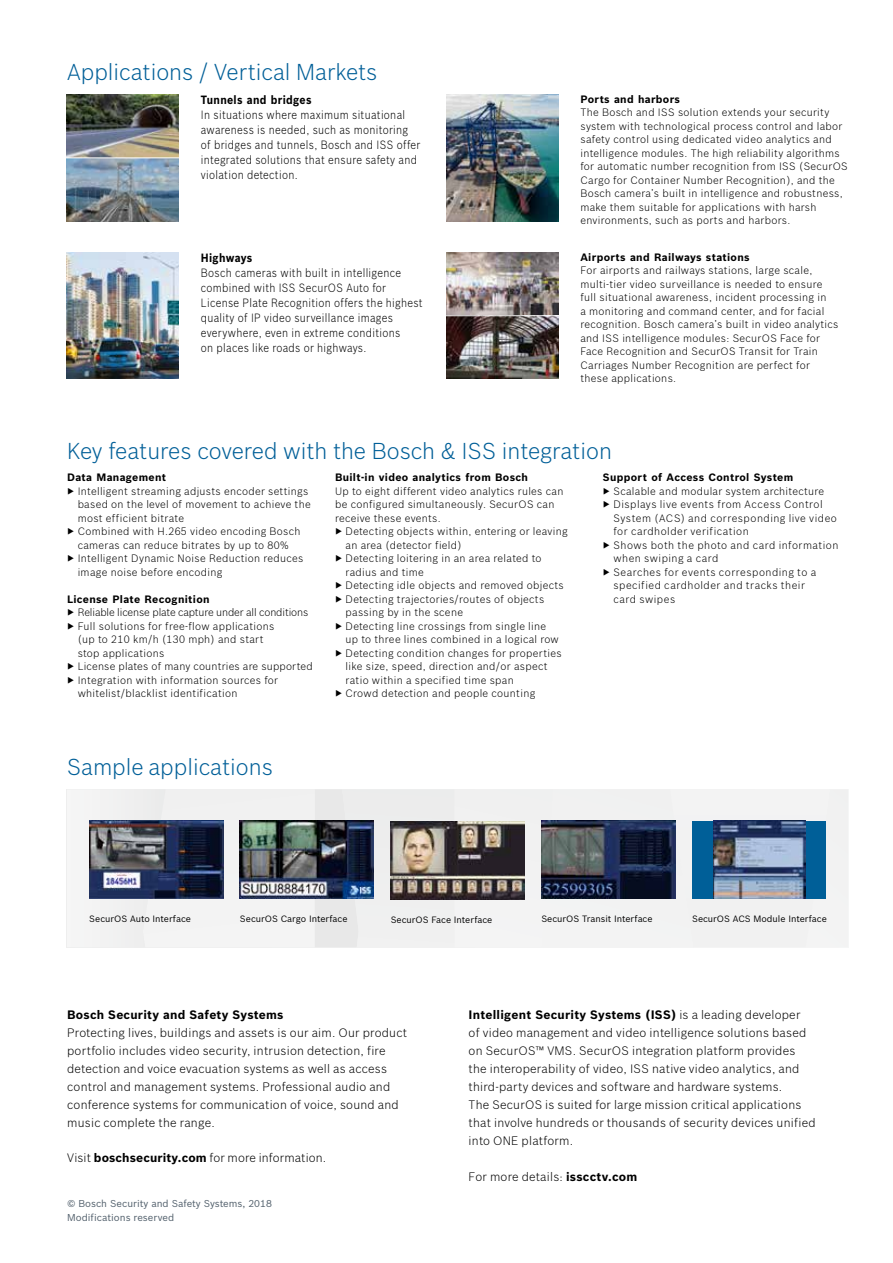
<style>
.page{position:relative;width:893px;height:1263px;background:#fff}
.page>*{position:absolute;margin:0;border:0;box-sizing:border-box;transform-origin:0 0}
.t1{font:300 22.5px "Bosch Sans";color:#005f98}
.t2{font:300 12px/18px "Bosch Sans";letter-spacing:.02em;color:#000}
.t3{font:700 12px "Bosch Sans";letter-spacing:.02em;color:#000}
.t4{font:300 11.7px/15.1px "Bosch Sans";letter-spacing:.03em;color:#000;scale:.9 1}
.t5{font:700 11.7px "Bosch Sans";letter-spacing:.03em;color:#000;scale:.9 1}
.t6{font:300 10.5px/13.5px "Bosch Sans";letter-spacing:.03em;color:#000}
.t7{font:700 10.5px "Bosch Sans";letter-spacing:.03em;color:#000}
.t8{font:300 10.5px "Bosch Sans";letter-spacing:-.01em;color:#000}
.t9{font:9.75px/13.6px "Bosch Sans";color:#515f6b}
.t10{font:9px "Bosch Sans";color:#000}
.s1{font-family:"Bosch Sans Cond";font-weight:400}
.s2{font-weight:700}
</style>
<div class="page">
<img style="left:67px;top:95px;width:112px;height:126px">
<div style="left:67px;top:789px;width:781px;height:158px;background:#f1f1f1"></div>
<img style="left:89px;top:821px;width:134px;height:77px">
<img style="left:391px;top:822px;width:134px;height:77px">
<img style="left:240px;top:821px;width:134px;height:77px">
<img style="left:541px;top:821px;width:134px;height:77px">
<div style="left:692px;top:821px;width:134px;height:77px;background:#005f98"></div>
<img style="left:713px;top:821px;width:92px;height:77px">
<img style="left:446px;top:95px;width:112px;height:126px">
<img style="left:67px;top:253px;width:112px;height:126px">
<img style="left:446px;top:253px;width:112px;height:126px">
<hr style="left:58px;top:157px;width:127px;height:1px;background:#fff">
<hr style="left:445px;top:315px;width:115px;height:1px;background:#fff">
<h1 class="t1" style="left:67px;top:56px;width:312px">Applications / Vertical Markets</h1>
<p class="t5" style="left:201px;top:90px;width:124px">Tunnels and bridges</p>
<p class="t4" style="left:201px;top:106px;width:245px">In situations where maximum situational awareness is needed, such as monitoring of bridges and tunnels, Bosch and ISS offer integrated solutions that ensure safety and violation detection.</p>
<p class="t5" style="left:201px;top:249px;width:59px">Highways</p>
<p class="t4" style="left:201px;top:264px;width:248px">Bosch cameras with built in intelligence combined with ISS SecurOS Auto for License Plate Recognition offers the highest quality of IP video surveillance images everywhere, even in extreme conditions<br>on places like roads or highways.</p>
<p class="t7" style="left:580px;top:91px;width:101px">Ports and harbors</p>
<p class="t6" style="left:580px;top:105px;width:269px">The Bosch and ISS solution extends your security system with technological process control and labor safety control using dedicated video analytics and intelligence modules. The high reliability algorithms for automatic number recognition from ISS (SecurOS Cargo for Container Number Recognition), and the Bosch camera’s built in intelligence and robustness, make them suitable for applications with harsh environments, such as ports and harbors.</p>
<p class="t7" style="left:580px;top:249px;width:171px">Airports and Railways stations</p>
<p class="t6" style="left:580px;top:263px;width:260px">For airports and railways stations, large scale, multi-tier video surveillance is needed to ensure full situational awareness, incident processing in<br>a monitoring and command center, and for facial recognition. Bosch camera’s built in video analytics and ISS intelligence modules: SecurOS Face for Face Recognition and SecurOS Transit for Train Carriages Number Recognition are perfect for these applications.</p>
<h1 class="t1" style="left:67px;top:435px;width:546px">Key features covered with the Bosch &amp; ISS integration</h1>
<p class="t7" style="left:67px;top:470px;width:100px">Data Management</p>
<p class="t6" style="left:67px;top:484px;width:243px">▶ Intelligent streaming adjusts encoder settings</p>
<p class="t6" style="left:78px;top:497px;width:234px">based on the level of movement to achieve the</p>
<p class="t6" style="left:78px;top:511px;width:108px">most efficient bitrate</p>
<p class="t6" style="left:67px;top:524px;width:235px">▶ Combined with H.265 video encoding Bosch</p>
<p class="t6" style="left:78px;top:538px;width:212px">cameras can reduce bitrates by up to 80%</p>
<p class="t6" style="left:67px;top:551px;width:238px">▶ Intelligent Dynamic Noise Reduction reduces</p>
<p class="t6" style="left:78px;top:565px;width:146px">image noise before encoding</p>
<p class="t7" style="left:67px;top:591px;width:144px">License Plate Recognition</p>
<p class="t8" style="left:67px;top:605px;width:243px"><span class="s1">▶</span> Reliable license plate capture under all conditions</p>
<p class="t6" style="left:67px;top:619px;width:209px"><span class="s1">▶</span> Full solutions for free-flow applications</p>
<p class="t6" style="left:78px;top:632px;width:187px">(up to 210 km/h (130 mph) and start</p>
<p class="t6" style="left:78px;top:646px;width:88px">stop applications</p>
<p class="t6" style="left:67px;top:659px;width:247px"><span class="s1">▶</span> License plates of many countries are supported</p>
<p class="t6" style="left:67px;top:673px;width:212px"><span class="s1">▶</span> Integration with information sources for</p>
<p class="t6" style="left:78px;top:686px;width:161px">whitelist/blacklist identification</p>
<h1 class="t1" style="left:67px;top:751px;width:207px">Sample applications</h1>
<p class="t7" style="left:335px;top:470px;width:194px">Built-in video analytics from Bosch</p>
<p class="t6" style="left:335px;top:484px;width:230px">Up to eight different video analytics rules can</p>
<p class="t6" style="left:335px;top:497px;width:221px">be configured simultaneously. SecurOS can</p>
<p class="t6" style="left:335px;top:511px;width:107px">receive these events.</p>
<p class="t6" style="left:335px;top:524px;width:234px"><span class="s1">▶</span> Detecting objects within, entering or leaving</p>
<p class="t6" style="left:346px;top:538px;width:118px">an area (detector field)</p>
<p class="t6" style="left:335px;top:551px;width:208px"><span class="s1">▶</span> Detecting loitering in an area related to</p>
<p class="t6" style="left:346px;top:565px;width:80px">radius and time</p>
<p class="t6" style="left:335px;top:578px;width:230px"><span class="s1">▶</span> Detecting idle objects and removed objects</p>
<p class="t6" style="left:335px;top:592px;width:211px"><span class="s1">▶</span> Detecting trajectories/routes of objects</p>
<p class="t6" style="left:346px;top:605px;width:119px">passing by in the scene</p>
<p class="t6" style="left:335px;top:619px;width:213px"><span class="s1">▶</span> Detecting line crossings from single line</p>
<p class="t6" style="left:346px;top:632px;width:215px">up to three lines combined in a logical row</p>
<p class="t6" style="left:335px;top:646px;width:228px"><span class="s1">▶</span> Detecting condition changes for properties</p>
<p class="t6" style="left:346px;top:659px;width:203px">like size, speed, direction and/or aspect</p>
<p class="t6" style="left:346px;top:673px;width:170px">ratio within a specified time span</p>
<p class="t6" style="left:335px;top:686px;width:202px"><span class="s1">▶</span> Crowd detection and people counting</p>
<p class="t7" style="left:603px;top:470px;width:192px">Support of Access Control System</p>
<p class="t6" style="left:603px;top:484px;width:223px"><span class="s1">▶</span> Scalable and modular system architecture</p>
<p class="t6" style="left:603px;top:497px;width:221px"><span class="s1">▶</span> Displays live events from Access Control</p>
<p class="t6" style="left:613px;top:511px;width:225px">System (ACS) and corresponding live video</p>
<p class="t6" style="left:613px;top:524px;width:137px">for cardholder verification</p>
<p class="t6" style="left:603px;top:538px;width:237px"><span class="s1">▶</span> Shows both the photo and card information</p>
<p class="t6" style="left:613px;top:551px;width:106px">when swiping a card</p>
<p class="t6" style="left:603px;top:565px;width:215px"><span class="s1">▶</span> Searches for events corresponding to a</p>
<p class="t6" style="left:613px;top:578px;width:193px">specified cardholder and tracks their</p>
<p class="t6" style="left:613px;top:592px;width:63px">card swipes</p>
<p class="t10" style="left:89px;top:912px;width:103px">SecurOS Auto Interface</p>
<p class="t10" style="left:240px;top:912px;width:109px">SecurOS Cargo Interface</p>
<p class="t10" style="left:391px;top:913px;width:103px">SecurOS Face Interface</p>
<p class="t10" style="left:541px;top:912px;width:113px">SecurOS Transit Interface</p>
<p class="t10" style="left:692px;top:912px;width:136px">SecurOS ACS Module Interface</p>
<p class="t3" style="left:67px;top:1006px;width:218px">Bosch Security and Safety Systems</p>
<p class="t2" style="left:67px;top:1023px;width:341px">Protecting lives, buildings and assets is our aim. Our product portfolio includes video security, intrusion detection, fire detection and voice evacuation systems as well as access control and management systems. Professional audio and conference systems for communication of voice, sound and music complete the range.</p>
<p class="t2" style="left:67px;top:1148px;width:261px">Visit <span class="s2">boschsecurity.com</span> for more information.</p>
<p class="t9" style="left:67px;top:1196px;width:206px">© Bosch Security and Safety Systems, 2018<br>Modifications reserved</p>
<p class="t2" style="left:469px;top:1005px;width:349px"><span class="s2">Intelligent Security Systems (ISS)</span> is a leading developer<br>of video management and video intelligence solutions based on SecurOS™ VMS. SecurOS integration platform provides the interoperability of video, ISS native video analytics, and third-party devices and software and hardware systems.<br>The SecurOS is suited for large mission critical applications that involve hundreds or thousands of security devices unified into ONE platform.</p>
<p class="t2" style="left:469px;top:1167px;width:170px">For more details: <span class="s2">isscctv.com</span></p>
</div>
